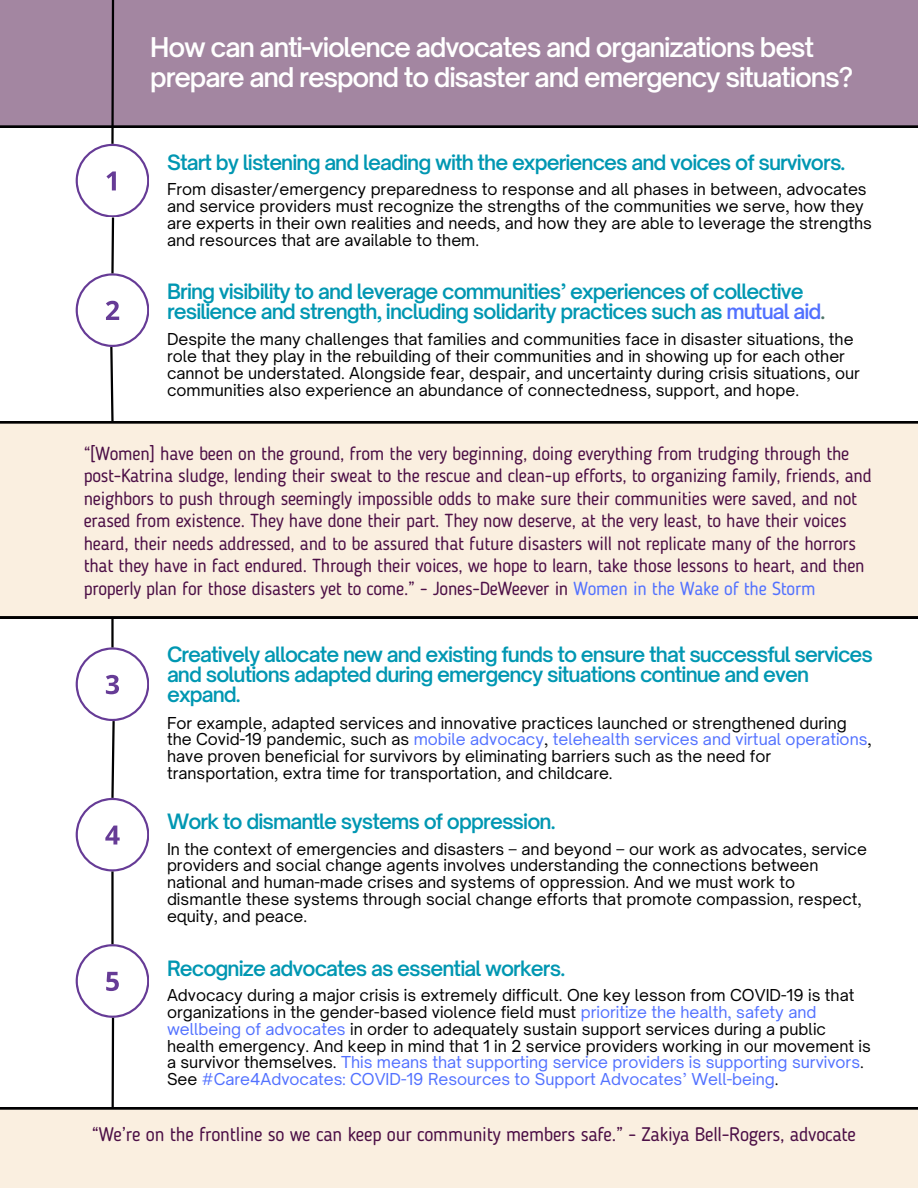
<style>
.page{position:relative;width:918px;height:1188px;background:#fff}
.page>*{position:absolute;margin:0;border:0;box-sizing:border-box;transform-origin:0 0}
.t1{font:600 26.1px/30.3px "Open Sauce One";letter-spacing:-.045em;color:#fff}
.t2{font:600 20.25px/20.2px "Open Sauce One";letter-spacing:-.045em;color:#0097b2}
.t3{font:19.5px "Blogger Sans";letter-spacing:-.015em;color:#4c0f46}
.t4{font:18.75px/22.5px "Blogger Sans";letter-spacing:-.015em;color:#4c0f46}
.t5{font:15.75px/16.8px "Open Sauce One";color:#000001}
.s1{color:#5271ff}
.s2{color:#4f766a}
</style>
<div class="page">
<div style="left:0;top:0;width:918px;height:128px;background:#a386a1"></div>
<div style="left:0;top:421px;width:918px;height:197px;background:#faefe0"></div>
<svg style="left:76px;top:0;width:73px;height:424px"></svg>
<hr style="left:111px;top:618px;width:3px;height:29px;background:#000001">
<hr style="left:111px;top:872px;width:3px;height:72px;background:#000001">
<svg style="left:76px;top:647px;width:73px;height:224px"></svg>
<svg style="left:76px;top:944px;width:73px;height:163px"></svg>
<div style="left:0;top:1107px;width:918px;height:81px;background:#faefe0"></div>
<h1 class="t1" style="left:150px;top:32px;width:704px">How can anti-violence advocates and organizations best prepare and respond to disaster and emergency situations?</h1>
<p class="t2" style="left:167px;top:153px;width:680px">Start by listening and leading with the experiences and voices of survivors.</p>
<p class="t5" style="left:167px;top:181px;width:706px">From disaster/emergency preparedness to response and all phases in between, advocates and service providers must recognize the strengths of the communities we serve, how they are experts in their own realities and needs, and how they are able to leverage the strengths and resources that are available to them.</p>
<p class="t2" style="left:167px;top:281px;width:660px">Bring visibility to and leverage communities’ experiences of collective resilience and strength, including solidarity practices such as <span class="s1">mutual aid</span><span class="s2">.</span></p>
<p class="t5" style="left:167px;top:331px;width:694px">Despite the many challenges that families and communities face in disaster situations, the role that they play in the rebuilding of their communities and in showing up for each other cannot be understated. Alongside fear, despair, and uncertainty during crisis situations, our communities also experience an abundance of connectedness, support, and hope.</p>
<p class="t4" style="left:84px;top:444px;width:790px">“[Women] have been on the ground, from the very beginning, doing everything from trudging through the post-Katrina sludge, lending their sweat to the rescue and clean-up efforts, to organizing family, friends, and neighbors to push through seemingly impossible odds to make sure their communities were saved, and not erased from existence. They have done their part. They now deserve, at the very least, to have their voices heard, their needs addressed, and to be assured that future disasters will not replicate many of the horrors that they have in fact endured. Through their voices, we hope to learn, take those lessons to heart, and then properly plan for those disasters yet to come.” - Jones-DeWeever in <span class="s1">Women in the Wake of the Storm</span></p>
<p class="t2" style="left:167px;top:644px;width:708px">Creatively allocate new and existing funds to ensure that successful services and solutions adapted during emergency situations continue and even expand.</p>
<p class="t5" style="left:167px;top:714px;width:706px">For example, adapted services and innovative practices launched or strengthened during the Covid-19 pandemic, such as <span class="s1">mobile advocacy</span>, <span class="s1">telehealth services and virtual operations</span>, have proven beneficial for survivors by eliminating barriers such as the need for transportation, extra time for transportation, and childcare.</p>
<p class="t2" style="left:167px;top:811px;width:390px">Work to dismantle systems of oppression.</p>
<p class="t5" style="left:167px;top:840px;width:701px">In the context of emergencies and disasters – and beyond – our work as advocates, service providers and social change agents involves understanding the connections between national and human-made crises and systems of oppression. And we must work to dismantle these systems through social change efforts that promote compassion, respect, equity, and peace.</p>
<p class="t2" style="left:167px;top:958px;width:400px">Recognize advocates as essential workers.</p>
<p class="t5" style="left:167px;top:987px;width:705px">Advocacy during a major crisis is extremely difficult. One key lesson from COVID-19 is that organizations in the gender-based violence field must <span class="s1">prioritize the health, safety and wellbeing of advocates</span> in order to adequately sustain support services during a public health emergency. And keep in mind that 1 in 2 service providers working in our movement is a survivor themselves. <span class="s1">This means that supporting service providers is supporting survivors</span>.<br>See <span class="s1">#Care4Advocates: COVID-19 Resources to Support Advocates’ Well-being</span>.</p>
<p class="t3" style="left:92px;top:1126px;width:766px">“We’re on the frontline so we can keep our community members safe.” - Zakiya Bell-Rogers, advocate</p>
</div>
